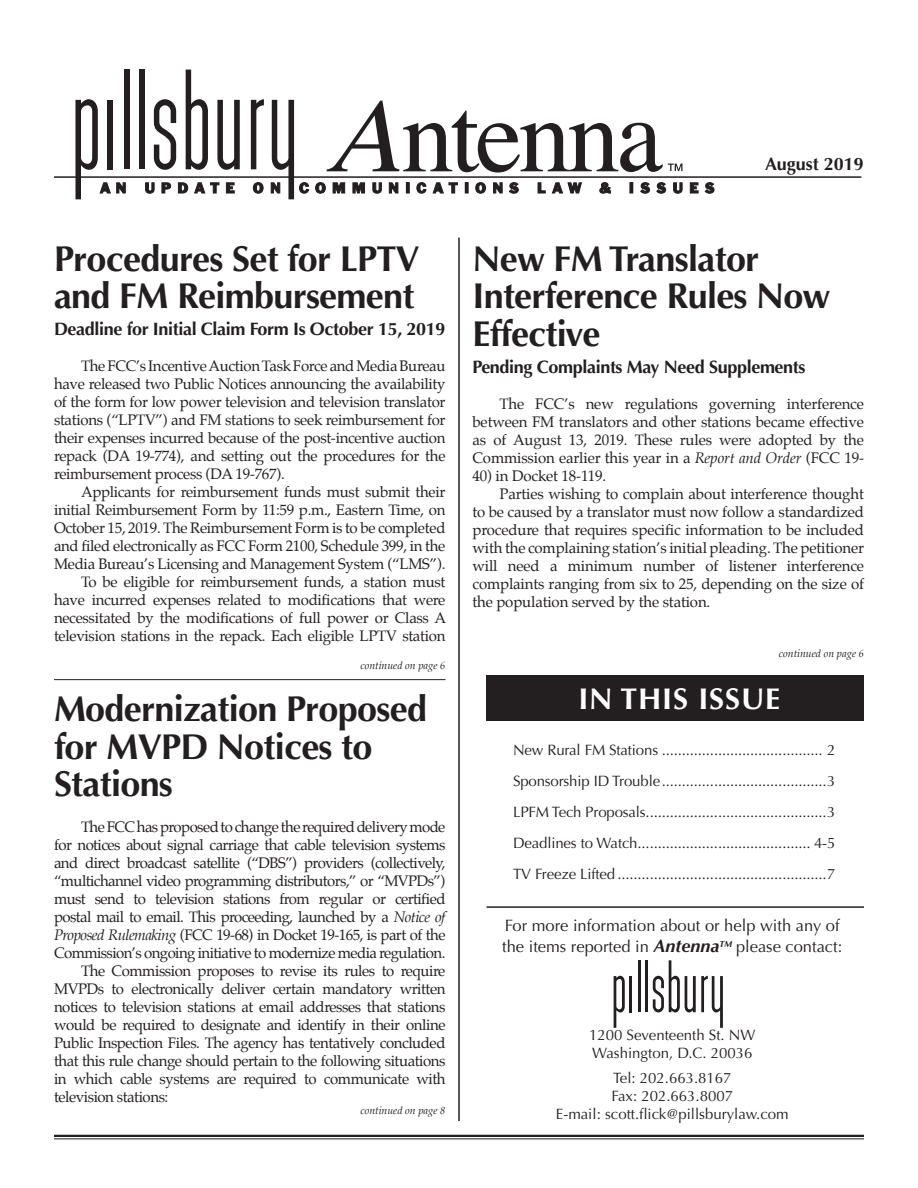
<style>
.page{position:relative;width:918px;height:1188px;background:#fff}
.page>*{position:absolute;margin:0;border:0;box-sizing:border-box;transform-origin:0 0}
.t1{font:700 36px/37.5px "Optima";letter-spacing:-.02em;color:#231f20}
.t2{font:700 30px "Optima";letter-spacing:.03em;color:#fff}
.t3{font:700 18px "Optima";letter-spacing:-.02em;color:#231f20}
.t4{font:700 18px "Optima";color:#231f20}
.t5{font:16.5px/21px "Optima";color:#231f20}
.t6{font:15px/18px "Palatino";letter-spacing:-.02em;color:#231f20;text-align:justify}
.t7{font:15px "Palatino";letter-spacing:-.04em;color:#231f20}
.t8{font:15px/30.9px "Optima";color:#231f20}
.t9{font:italic 10.5px "Palatino";color:#231f20}
.s1{font-style:italic}
.s2{font-weight:700;font-style:italic;font-size:18px}
</style>
<div class="page">
<div style="left:487px;top:675px;width:377px;height:45px;background:#231f20"></div>
<svg style="left:145px;top:182px;width:10px;height:12px"></svg>
<svg style="left:162px;top:182px;width:9px;height:11px"></svg>
<svg style="left:178px;top:182px;width:10px;height:11px"></svg>
<svg style="left:194px;top:182px;width:25px;height:11px"></svg>
<svg style="left:226px;top:182px;width:9px;height:11px"></svg>
<svg style="left:253px;top:182px;width:11px;height:12px"></svg>
<svg style="left:315px;top:182px;width:11px;height:12px"></svg>
<svg style="left:333px;top:182px;width:12px;height:11px"></svg>
<svg style="left:353px;top:182px;width:12px;height:11px"></svg>
<svg style="left:372px;top:182px;width:10px;height:12px"></svg>
<svg style="left:389px;top:182px;width:9px;height:11px"></svg>
<div style="left:406px;top:183px;width:4px;height:10px;border:1px solid #231f20"></div>
<svg style="left:416px;top:182px;width:11px;height:12px"></svg>
<svg style="left:433px;top:182px;width:25px;height:11px"></svg>
<svg style="left:465px;top:183px;width:3px;height:10px"></svg>
<svg style="left:475px;top:182px;width:11px;height:12px"></svg>
<svg style="left:493px;top:182px;width:10px;height:11px"></svg>
<svg style="left:509px;top:182px;width:10px;height:12px"></svg>
<svg style="left:538px;top:182px;width:8px;height:11px"></svg>
<svg style="left:552px;top:182px;width:30px;height:11px"></svg>
<svg style="left:599px;top:182px;width:12px;height:12px"></svg>
<svg style="left:630px;top:183px;width:3px;height:10px"></svg>
<svg style="left:640px;top:182px;width:10px;height:12px"></svg>
<svg style="left:656px;top:182px;width:10px;height:12px"></svg>
<svg style="left:673px;top:182px;width:10px;height:12px"></svg>
<svg style="left:690px;top:182px;width:9px;height:11px"></svg>
<svg style="left:705px;top:182px;width:9px;height:12px"></svg>
<hr style="left:54px;top:176px;width:807px;height:2px;background:#231f20">
<svg style="left:326px;top:101px;width:356px;height:72px"></svg>
<svg style="left:75px;top:99px;width:51px;height:100px"></svg>
<div style="left:107px;top:100px;width:6px;height:69px;background:#231f20"></div>
<div style="left:124px;top:70px;width:5px;height:99px;background:#231f20"></div>
<div style="left:139px;top:70px;width:5px;height:99px;background:#231f20"></div>
<svg style="left:154px;top:99px;width:22px;height:71px"></svg>
<svg style="left:186px;top:70px;width:22px;height:100px"></svg>
<svg style="left:217px;top:100px;width:23px;height:70px"></svg>
<svg style="left:251px;top:99px;width:13px;height:70px"></svg>
<svg style="left:271px;top:100px;width:38px;height:99px"></svg>
<hr style="left:54px;top:1135px;width:810px;height:2px;background:#231f20">
<hr style="left:54px;top:1138px;width:810px;height:1px;background:#231f20">
<hr style="left:458px;top:238px;width:2px;height:883px;background:#231f20">
<hr style="left:487px;top:906px;width:377px;height:2px;background:#231f20">
<svg style="left:614px;top:976px;width:11px;height:52px"></svg>
<hr style="left:630px;top:976px;width:2px;height:36px;background:#231f20">
<hr style="left:638px;top:960px;width:3px;height:52px;background:#231f20">
<hr style="left:645px;top:960px;width:3px;height:52px;background:#231f20">
<svg style="left:653px;top:960px;width:70px;height:68px"></svg>
<hr style="left:54px;top:679px;width:392px;height:1px;background:#231f20">
<p class="t4" style="left:765px;top:153px;width:100px">August 2019</p>
<h1 class="t1" style="left:54px;top:240px;width:367px">Procedures Set for LPTV and FM Reimbursement</h1>
<p class="t3" style="left:54px;top:319px;width:393px">Deadline for Initial Claim Form Is October 15, 2019</p>
<p class="t6" style="left:54px;top:357px;width:393px;text-indent:27px">The FCC’s Incentive Auction Task Force and Media Bureau have released two Public Notices announcing the availability of the form for low power television and television translator stations (“LPTV”) and FM stations to seek reimbursement for their expenses incurred because of the post-incentive auction repack (DA 19-774), and setting out the procedures for the reimbursement process (DA 19-767).</p>
<p class="t6" style="left:54px;top:483px;width:394px;text-align:right">Applicants for reimbursement funds must submit their initial Reimbursement Form by 11:59 p.m., Eastern Time, on October 15, 2019. The Reimbursement Form is to be completed and filed electronically as FCC Form 2100, Schedule 399, in the Media Bureau’s Licensing and Management System (“LMS”).<br>To be eligible for reimbursement funds, a station must have incurred expenses related to modifications that were necessitated by the modifications of full power or Class A television stations in the repack. Each eligible LPTV station</p>
<p class="t9" style="left:360px;top:657px;width:87px">continued on page 6</p>
<h1 class="t1" style="left:54px;top:691px;width:375px">Modernization Proposed for MVPD Notices to<br>Stations</h1>
<p class="t7" style="left:81px;top:815px;width:366px">The FCC has proposed to change the required delivery mode</p>
<p class="t7" style="left:54px;top:833px;width:393px">for notices about signal carriage that cable television systems</p>
<p class="t7" style="left:54px;top:851px;width:393px">and direct broadcast satellite (“DBS”) providers (collectively,</p>
<p class="t7" style="left:54px;top:869px;width:393px">“multichannel video programming distributors,” or “MVPDs”)</p>
<p class="t7" style="left:54px;top:887px;width:393px">must send to television stations from regular or certified</p>
<p class="t7" style="left:54px;top:905px;width:393px">postal mail to email. This proceeding, launched by a <span class="s1">Notice of</span></p>
<p class="t7" style="left:54px;top:923px;width:393px"><span class="s1">Proposed Rulemaking</span> (FCC 19-68) in Docket 19-165, is part of the</p>
<p class="t7" style="left:54px;top:941px;width:393px">Commission’s ongoing initiative to modernize media regulation.</p>
<p class="t6" style="left:81px;top:962px;width:366px">The Commission proposes to revise its rules to require</p>
<p class="t6" style="left:54px;top:980px;width:393px">MVPDs to electronically deliver certain mandatory written</p>
<p class="t6" style="left:54px;top:998px;width:393px">notices to television stations at email addresses that stations</p>
<p class="t6" style="left:54px;top:1016px;width:393px">would be required to designate and identify in their online</p>
<p class="t6" style="left:54px;top:1034px;width:393px">Public Inspection Files. The agency has tentatively concluded</p>
<p class="t6" style="left:54px;top:1052px;width:393px">that this rule change should pertain to the following situations</p>
<p class="t6" style="left:54px;top:1070px;width:393px">in which cable systems are required to communicate with</p>
<p class="t6" style="left:54px;top:1088px;width:116px">television stations:</p>
<p class="t9" style="left:360px;top:1102px;width:87px">continued on page 8</p>
<h1 class="t1" style="left:472px;top:240px;width:359px">New FM Translator<br>Interference Rules Now<br>Effective</h1>
<p class="t3" style="left:472px;top:356px;width:335px">Pending Complaints May Need Supplements</p>
<p class="t6" style="left:472px;top:395px;width:393px;text-indent:27px">The FCC’s new regulations governing interference between FM translators and other stations became effective as of August 13, 2019. These rules were adopted by the Commission earlier this year in a <span class="s1">Report and Order</span> (FCC 19-</p>
<p class="t6" style="left:472px;top:467px;width:135px">40) in Docket 18-119.</p>
<p class="t6" style="left:500px;top:485px;width:366px">Parties wishing to complain about interference thought</p>
<p class="t6" style="left:472px;top:503px;width:393px">to be caused by a translator must now follow a standardized</p>
<p class="t6" style="left:472px;top:521px;width:393px">procedure that requires specific information to be included</p>
<p class="t6" style="left:472px;top:539px;width:393px">with the complaining station’s initial pleading. The petitioner</p>
<p class="t6" style="left:472px;top:557px;width:393px">will need a minimum number of listener interference</p>
<p class="t6" style="left:472px;top:575px;width:393px">complaints ranging from six to 25, depending on the size of</p>
<p class="t6" style="left:472px;top:593px;width:239px">the population served by the station.</p>
<p class="t9" style="left:779px;top:645px;width:87px">continued on page 6</p>
<h2 class="t2" style="left:578px;top:681px;width:203px">IN THIS ISSUE</h2>
<p class="t8" style="left:513px;top:735px;width:324px;text-align:justify">New Rural FM Stations ........................................ 2<br>Sponsorship ID Trouble.........................................3<br>LPFM Tech Proposals.............................................3<br>Deadlines to Watch........................................... 4-5<br>TV Freeze Lifted ....................................................7</p>
<p class="t5" style="left:502px;top:916px;width:342px">For more information about or help with any of the items reported in <span class="s2">Antenna</span><sup>TM</sup> please contact:</p>
<p class="t8" style="left:589px;top:1026px;width:168px;line-height:18px">1200 Seventeenth St. NW<br>Washington, D.C. 20036</p>
<p class="t8" style="left:556px;top:1069px;width:234px;line-height:18px;text-align:center">Tel: 202.663.8167<br>Fax: 202.663.8007<br>E-mail: scott.flick@pillsburylaw.com</p>
</div>
